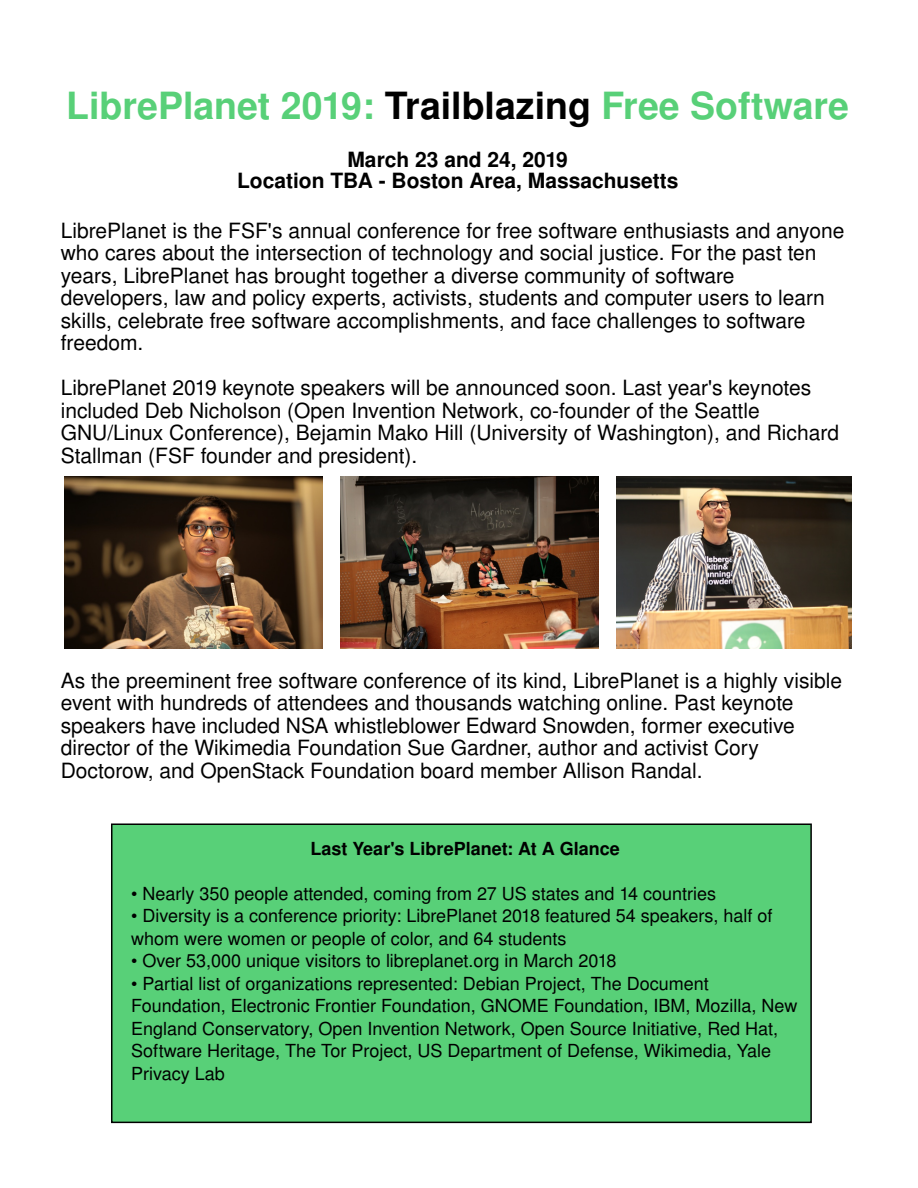
<style>
.page{position:relative;width:918px;height:1188px;background:#fff}
.page>*{position:absolute;margin:0;border:0;box-sizing:border-box;transform-origin:0 0}
.t1{font:700 37.5px "Nimbus San L";color:#58d078}
.t2{font:21px/22.5px "Nimbus San L";color:#000}
.t3{font:700 21px/21px "Nimbus San L";color:#000;text-align:center}
.t4{font:18px/22.5px "Nimbus San L";color:#000}
.t5{font:700 18px "Nimbus San L";color:#000}
.s1{color:#000}
</style>
<div class="page">
<div style="left:112px;top:824px;width:699px;height:298px;background:#58d078"></div>
<div style="left:111px;top:823px;width:701px;height:300px;border:2px solid #000"></div>
<img style="left:64px;top:477px;width:258px;height:172px">
<img style="left:340px;top:477px;width:258px;height:172px">
<img style="left:616px;top:477px;width:235px;height:171px">
<h1 class="t1" style="left:66px;top:92px;width:784px">LibrePlanet 2019: <span class="s1">Trailblazing</span> Free Software</h1>
<p class="t3" style="left:237px;top:151px;width:443px">March 23 and 24, 2019<br>Location TBA - Boston Area, Massachusetts</p>
<p class="t2" style="left:61px;top:221px;width:785px">LibrePlanet is the FSF's annual conference for free software enthusiasts and anyone who cares about the intersection of technology and social justice. For the past ten years, LibrePlanet has brought together a diverse community of software developers, law and policy experts, activists, students and computer users to learn skills, celebrate free software accomplishments, and face challenges to software freedom.</p>
<p class="t2" style="left:61px;top:379px;width:780px">LibrePlanet 2019 keynote speakers will be announced soon. Last year's keynotes included Deb Nicholson (Open Invention Network, co-founder of the Seattle GNU/Linux Conference), Bejamin Mako Hill (University of Washington), and Richard Stallman (FSF founder and president).</p>
<p class="t2" style="left:61px;top:671px;width:783px">As the preeminent free software conference of its kind, LibrePlanet is a highly visible event with hundreds of attendees and thousands watching online. Past keynote speakers have included NSA whistleblower Edward Snowden, former executive director of the Wikimedia Foundation Sue Gardner, author and activist Cory Doctorow, and OpenStack Foundation board member Allison Randal.</p>
<p class="t5" style="left:310px;top:841px;width:311px">Last Year's LibrePlanet: At A Glance</p>
<p class="t4" style="left:131px;top:884px;width:586px">• Nearly 350 people attended, coming from 27 US states and 14 countries</p>
<p class="t4" style="left:131px;top:906px;width:643px">• Diversity is a conference priority: LibrePlanet 2018 featured 54 speakers, half of whom were women or people of color, and 64 students</p>
<p class="t4" style="left:131px;top:951px;width:487px">• Over 53,000 unique visitors to libreplanet.org in March 2018</p>
<p class="t4" style="left:131px;top:974px;width:668px">• Partial list of organizations represented: Debian Project, The Document Foundation, Electronic Frontier Foundation, GNOME Foundation, IBM, Mozilla, New England Conservatory, Open Invention Network, Open Source Initiative, Red Hat, Software Heritage, The Tor Project, US Department of Defense, Wikimedia, Yale Privacy Lab</p>
</div>
